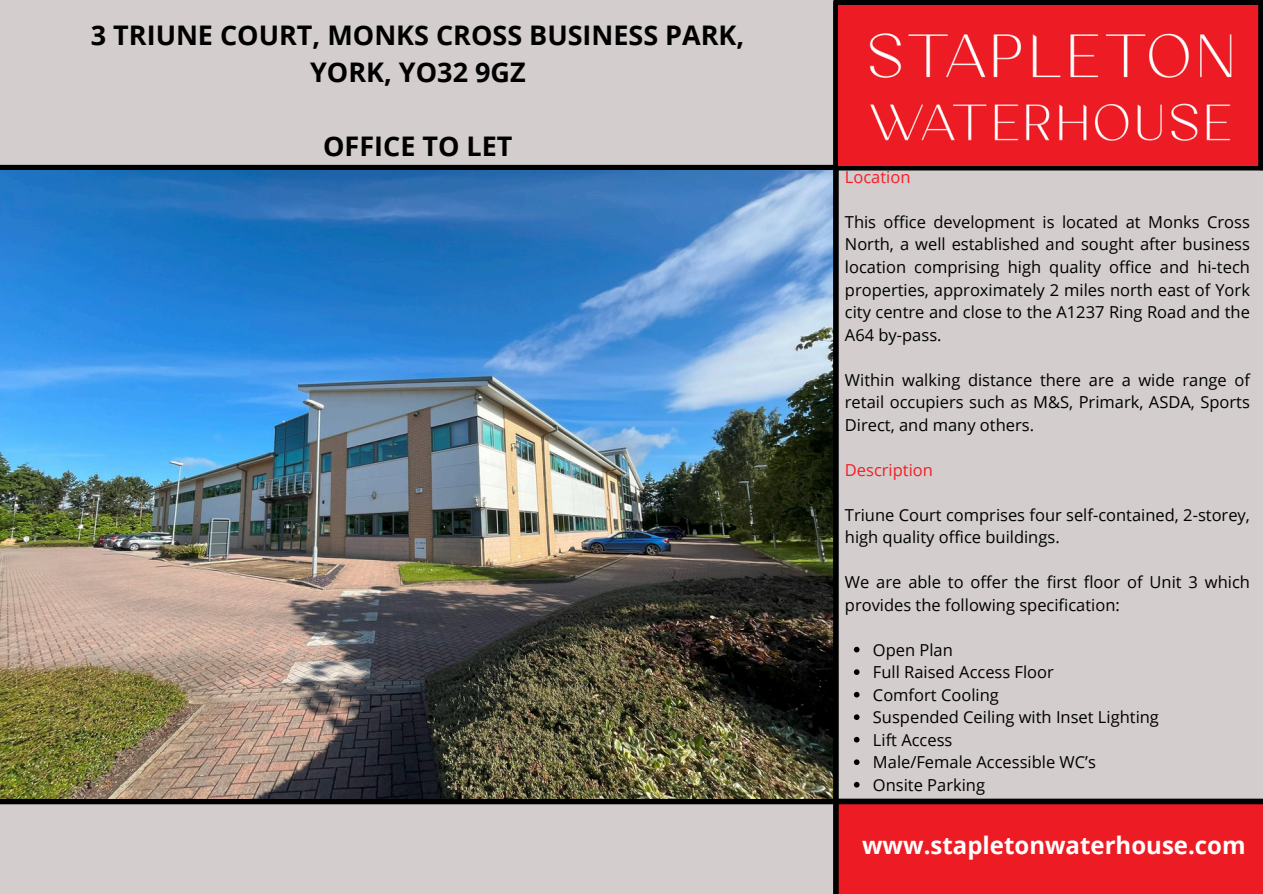
<style>
.page{position:relative;width:1263px;height:894px;background:#fff}
.page>*{position:absolute;margin:0;border:0;box-sizing:border-box;transform-origin:0 0}
.t1{font:700 27px/37.2px "Open Sans";color:#000;text-align:center}
.t2{font:700 24px "Open Sans";color:#fff}
.t3{font:16.5px/22.5px "Open Sans";color:#000;text-align:justify}
.t4{font:16.5px "Open Sans";color:#f71d25}
</style>
<div class="page">
<div style="left:0;top:0;width:893px;height:468px;background:#d3cdcd"></div>
<div style="left:845px;top:125px;width:418px;height:673px;background:#d3cdcd"></div>
<div style="left:0;top:753px;width:845px;height:140px;background:#d3cdcd"></div>
<div style="left:836px;top:804px;width:427px;height:89px;background:#ed1c24"></div>
<div style="left:0;top:165px;width:1263px;height:5px;background:#000"></div>
<div style="left:0;top:798px;width:1263px;height:6px;background:#000"></div>
<img style="left:0;top:170px;width:833px;height:628px">
<div style="left:833px;top:2px;width:6px;height:891px;background:#000"></div>
<div style="left:839px;top:0;width:424px;height:6px;background:#000"></div>
<img style="left:839px;top:6px;width:419px;height:159px">
<div style="left:1258px;top:3px;width:5px;height:165px;background:#000"></div>
<svg style="left:854px;top:646px;width:5px;height:6px"></svg>
<svg style="left:854px;top:669px;width:5px;height:5px"></svg>
<svg style="left:854px;top:691px;width:5px;height:6px"></svg>
<svg style="left:854px;top:714px;width:5px;height:5px"></svg>
<svg style="left:854px;top:736px;width:5px;height:6px"></svg>
<svg style="left:854px;top:759px;width:5px;height:5px"></svg>
<svg style="left:854px;top:781px;width:5px;height:6px"></svg>
<p class="t1" style="left:91px;top:15px;width:655px">3 TRIUNE COURT, MONKS CROSS BUSINESS PARK,<br>YORK, YO32 9GZ</p>
<h2 class="t1" style="left:323px;top:127px;width:191px">OFFICE TO LET</h2>
<p class="t4" style="left:845px;top:165px;width:67px">Location</p>
<p class="t3" style="left:845px;top:210px;width:407px">This office development is located at Monks Cross North, a well established and sought after business location comprising high quality office and hi-tech properties, approximately 2 miles north east of York city centre and close to the A1237 Ring Road and the A64 by-pass.</p>
<p class="t3" style="left:845px;top:368px;width:407px">Within walking distance there are a wide range of retail occupiers such as M&amp;S, Primark, ASDA, Sports Direct, and many others.</p>
<p class="t4" style="left:845px;top:458px;width:90px">Description</p>
<p class="t3" style="left:845px;top:503px;width:407px">Triune Court comprises four self-contained, 2-storey, high quality office buildings.</p>
<p class="t3" style="left:845px;top:570px;width:407px">We are able to offer the first floor of Unit 3 which provides the following specification:</p>
<p class="t3" style="left:873px;top:638px;width:81px">Open Plan</p>
<p class="t3" style="left:873px;top:660px;width:183px">Full Raised Access Floor</p>
<p class="t3" style="left:873px;top:683px;width:127px">Comfort Cooling</p>
<p class="t3" style="left:873px;top:705px;width:288px">Suspended Ceiling with Inset Lighting</p>
<p class="t3" style="left:873px;top:728px;width:81px">Lift Access</p>
<p class="t3" style="left:873px;top:750px;width:224px">Male/Female Accessible WC’s</p>
<p class="t3" style="left:873px;top:773px;width:114px">Onsite Parking</p>
<p class="t2" style="left:862px;top:828px;width:385px">www.stapletonwaterhouse.com</p>
</div>
